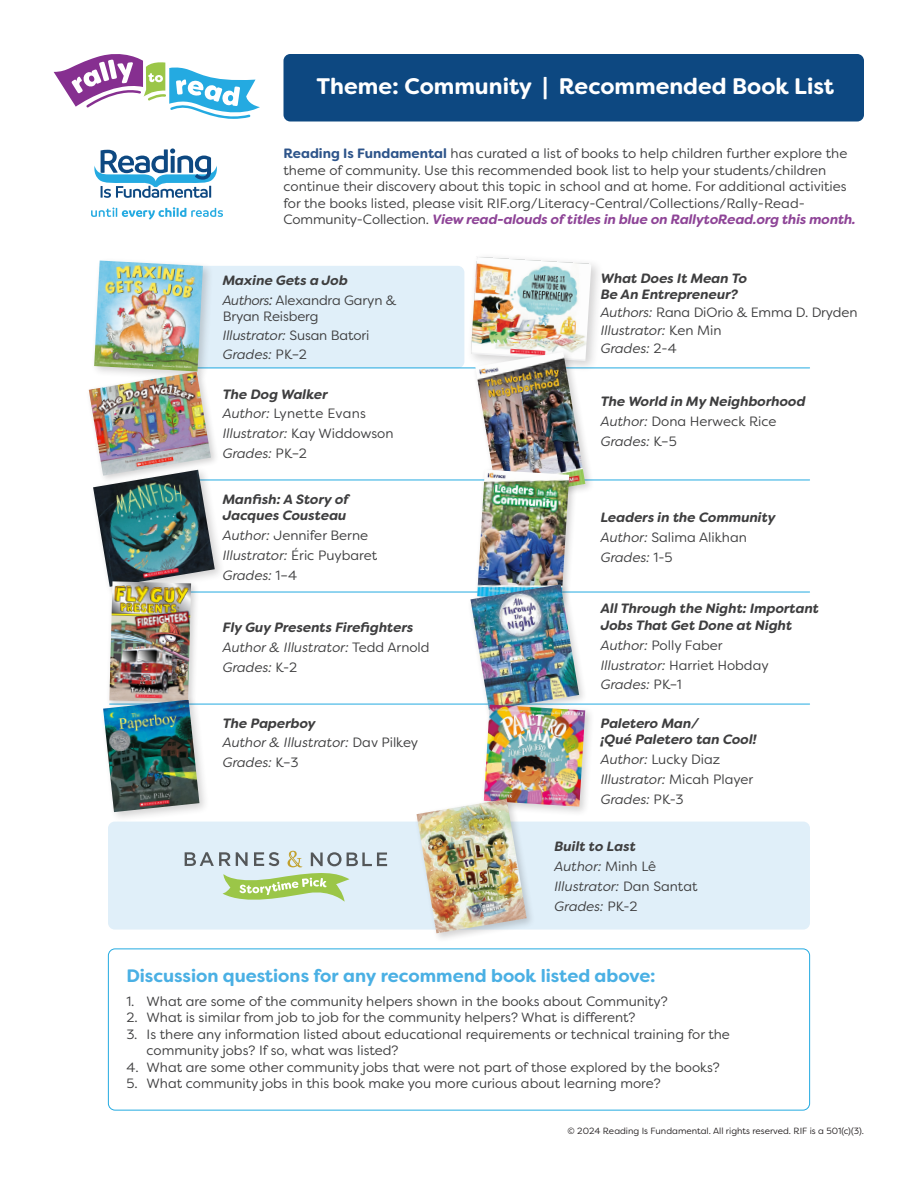
<style>
.page{position:relative;width:918px;height:1188px;background:#fff}
.page>*{position:absolute;margin:0;border:0;box-sizing:border-box;transform-origin:0 0}
.t1{font:700 22.5px "Filson Soft";color:#fff}
.t2{font:700 18px "Filson Soft";color:#4ab0e4}
.Body_Copy{font:13.5px/16.5px "Filson Soft";color:#3e3e3f}
.Body_Copy_Small{font:italic 13.5px "Filson Soft";color:#3e3e3f}
.Body_Copy_Small-2{font:italic 700 13.5px/16.5px "Filson Soft";color:#3e3e3f}
.Body_Copy_Small-3{font:13.5px/16.5px "Filson Soft";color:#3e3e3f}
.Body_Copy_Small-4{font:13.5px "Filson Soft";letter-spacing:.02em;color:#3e3e3f}
.t3{font:9px "Filson Soft";color:#231f20}
.s1{font-weight:700;color:#2d548a}
.s2{font-weight:700;font-style:italic;color:#8e4497}
.s3{font-style:italic}
.s4{font-style:italic;font-size:15px}
.s5{font-style:normal}
</style>
<div class="page">
<svg style="left:54px;top:54px;width:206px;height:65px"></svg>
<div style="left:160px;top:266px;width:304px;height:102px;background:#e0eff9;border-radius:7px"></div>
<div style="left:108px;top:822px;width:702px;height:108px;background:#e0eff9;border-radius:7px"></div>
<svg style="left:94px;top:148px;width:123px;height:50px"></svg>
<svg style="left:91px;top:207px;width:132px;height:13px"></svg>
<hr style="left:170px;top:368px;width:640px;height:1px;background:#24aae1">
<hr style="left:192px;top:480px;width:618px;height:1px;background:#24aae1">
<hr style="left:176px;top:592px;width:634px;height:1px;background:#24aae1">
<hr style="left:110px;top:704px;width:700px;height:1px;background:#24aae1">
<div style="left:108px;top:949px;width:702px;height:162px;border:1px solid #24aae1;border-radius:7px"></div>
<div style="left:284px;top:54px;width:580px;height:68px;background:#0d4881;border-radius:7px"></div>
<svg style="left:185px;top:851px;width:202px;height:51px"></svg>
<div style="left:90px;top:256px;width:124px;height:126px;background:#231f20;opacity:.2"></div>
<img style="left:94px;top:261px;width:109px;height:108px">
<div style="left:86px;top:369px;width:133px;height:115px;background:#231f20;opacity:.2"></div>
<img style="left:89px;top:372px;width:122px;height:94px">
<div style="left:89px;top:466px;width:136px;height:131px;background:#231f20;opacity:.2"></div>
<img style="left:93px;top:470px;width:122px;height:117px">
<div style="left:106px;top:578px;width:94px;height:133px;background:#231f20;opacity:.2"></div>
<img style="left:109px;top:581px;width:82px;height:115px">
<div style="left:99px;top:696px;width:111px;height:127px;background:#231f20;opacity:.2"></div>
<img style="left:103px;top:700px;width:96px;height:112px">
<div style="left:466px;top:252px;width:137px;height:121px;background:#231f20;opacity:.2"></div>
<img style="left:471px;top:257px;width:120px;height:104px">
<div style="left:472px;top:349px;width:122px;height:159px;background:#231f20;opacity:.2"></div>
<img style="left:475px;top:352px;width:110px;height:147px">
<div style="left:474px;top:467px;width:104px;height:143px;background:#231f20;opacity:.2"></div>
<img style="left:477px;top:470px;width:92px;height:111px">
<div style="left:467px;top:581px;width:121px;height:138px;background:#231f20;opacity:.2"></div>
<img style="left:470px;top:584px;width:109px;height:126px">
<div style="left:480px;top:701px;width:115px;height:116px;background:#231f20;opacity:.2"></div>
<img style="left:484px;top:705px;width:101px;height:102px">
<div style="left:413px;top:796px;width:123px;height:147px;background:#231f20;opacity:.2"></div>
<img style="left:417px;top:799px;width:110px;height:134px">
<p class="t1" style="left:317px;top:72px;width:519px">Theme: Community | Recommended Book List</p>
<p class="Body_Copy" style="left:284px;top:145px;width:574px"><span class="s1">Reading Is Fundamental</span> has curated a list of books to help children further explore the theme of community. Use this recommended book list to help your students/children continue their discovery about this topic in school and at home. For additional activities for the books listed, please visit RIF.org/Literacy-Central/Collections/Rally-Read-Community-Collection. <span class="s2">View read-alouds of titles in blue on RallytoRead.org this month.</span></p>
<p class="Body_Copy_Small-2" style="left:223px;top:272px;width:127px">Maxine Gets a Job</p>
<p class="Body_Copy_Small-3" style="left:223px;top:292px;width:175px"><span class="s3">Authors</span><span class="s4">:</span> Alexandra Garyn &amp;<br>Bryan Reisberg</p>
<p class="Body_Copy_Small" style="left:223px;top:327px;width:148px">Illustrator: <span class="s5">Susan Batori</span></p>
<p class="Body_Copy_Small" style="left:223px;top:345px;width:86px">Grades: <span class="s5">PK–2</span></p>
<p class="Body_Copy_Small-2" style="left:223px;top:386px;width:107px">The Dog Walker</p>
<p class="Body_Copy_Small-4" style="left:223px;top:405px;width:145px"><span class="s3">Author:</span> Lynette Evans</p>
<p class="Body_Copy_Small" style="left:223px;top:425px;width:172px">Illustrator: <span class="s5">Kay Widdowson</span></p>
<p class="Body_Copy_Small" style="left:223px;top:445px;width:86px">Grades: <span class="s5">PK–2</span></p>
<p class="Body_Copy_Small-2" style="left:223px;top:491px;width:128px">Manfish: A Story of<br>Jacques Cousteau</p>
<p class="Body_Copy_Small-3" style="left:223px;top:527px;width:147px"><span class="s3">Author:</span> Jennifer Berne</p>
<p class="Body_Copy_Small" style="left:223px;top:547px;width:156px">Illustrator: <span class="s5">Éric Puybaret</span></p>
<p class="Body_Copy_Small" style="left:223px;top:567px;width:76px">Grades: <span class="s5">1–4</span></p>
<p class="Body_Copy_Small-2" style="left:223px;top:619px;width:192px">Fly Guy Presents Firefighters</p>
<p class="Body_Copy_Small" style="left:223px;top:639px;width:208px">Author &amp; Illustrator: <span class="s5">Tedd Arnold</span></p>
<p class="Body_Copy_Small" style="left:223px;top:659px;width:76px">Grades: <span class="s5">K-2</span></p>
<p class="Body_Copy_Small-2" style="left:223px;top:715px;width:95px">The Paperboy</p>
<p class="Body_Copy_Small" style="left:223px;top:734px;width:197px">Author &amp; Illustrator: <span class="s5">Dav Pilkey</span></p>
<p class="Body_Copy_Small" style="left:223px;top:754px;width:77px">Grades: <span class="s5">K–3</span></p>
<p class="Body_Copy_Small-2" style="left:601px;top:271px;width:148px;line-height:15.8px">What Does It Mean To<br>Be An Entrepreneur?</p>
<p class="Body_Copy_Small-3" style="left:601px;top:304px;width:258px"><span class="s3">Authors:</span> Rana DiOrio &amp; Emma D. Dryden</p>
<p class="Body_Copy_Small" style="left:601px;top:321px;width:122px">Illustrator: <span class="s5">Ken Min</span></p>
<p class="Body_Copy_Small" style="left:601px;top:339px;width:78px">Grades: <span class="s5">2-4</span></p>
<p class="Body_Copy_Small-2" style="left:601px;top:393px;width:206px">The World in My Neighborhood</p>
<p class="Body_Copy_Small-3" style="left:601px;top:413px;width:177px"><span class="s3">Author:</span> Dona Herweck Rice</p>
<p class="Body_Copy_Small" style="left:601px;top:433px;width:78px">Grades: <span class="s5">K–5</span></p>
<p class="Body_Copy_Small-2" style="left:601px;top:509px;width:176px">Leaders in the Community</p>
<p class="Body_Copy_Small-3" style="left:601px;top:529px;width:148px"><span class="s3">Author:</span> Salima Alikhan</p>
<p class="Body_Copy_Small" style="left:601px;top:549px;width:73px">Grades: <span class="s5">1-5</span></p>
<p class="Body_Copy_Small-2" style="left:601px;top:600px;width:220px">All Through the Night: Important<br>Jobs That Get Done at Night</p>
<p class="Body_Copy_Small-3" style="left:601px;top:637px;width:123px"><span class="s3">Author:</span> Polly Faber</p>
<p class="Body_Copy_Small-3" style="left:601px;top:657px;width:169px"><span class="s3">Illustrator:</span> Harriet Hobday</p>
<p class="Body_Copy_Small" style="left:601px;top:676px;width:82px">Grades: <span class="s5">PK–1</span></p>
<p class="Body_Copy_Small-2" style="left:601px;top:715px;width:158px">Paletero Man/<br>¡Qué Paletero tan Cool!</p>
<p class="Body_Copy_Small-3" style="left:601px;top:751px;width:121px"><span class="s3">Author:</span> Lucky Diaz</p>
<p class="Body_Copy_Small" style="left:601px;top:770px;width:154px">Illustrator: <span class="s5">Micah Player</span></p>
<p class="Body_Copy_Small" style="left:601px;top:790px;width:84px">Grades: <span class="s5">PK-3</span></p>
<p class="Body_Copy_Small-2" style="left:555px;top:838px;width:83px">Built to Last</p>
<p class="Body_Copy_Small" style="left:555px;top:858px;width:103px">Author: <span class="s5">Minh Lê</span></p>
<p class="Body_Copy_Small" style="left:555px;top:877px;width:144px">Illustrator: <span class="s5">Dan Santat</span></p>
<p class="Body_Copy_Small" style="left:555px;top:897px;width:84px">Grades: <span class="s5">PK-2</span></p>
<p class="t2" style="left:126px;top:964px;width:531px">Discussion questions for any recommend book listed above:</p>
<p class="Body_Copy" style="left:126px;top:992px;width:543px">1. What are some of the community helpers shown in the books about Community?</p>
<p class="Body_Copy" style="left:126px;top:1009px;width:511px">2. What is similar from job to job for the community helpers? What is different?</p>
<p class="Body_Copy" style="left:147px;top:1025px;width:585px;text-indent:-20px">3. Is there any information listed about educational requirements or technical training for the community jobs? If so, what was listed?</p>
<p class="Body_Copy" style="left:126px;top:1058px;width:595px">4. What are some other community jobs that were not part of those explored by the books?</p>
<p class="Body_Copy" style="left:126px;top:1075px;width:536px">5. What community jobs in this book make you more curious about learning more?</p>
<p class="t3" style="left:568px;top:1125px;width:298px">© 2024 Reading Is Fundamental. All rights reserved. RIF is a 501(c)(3).</p>
</div>
